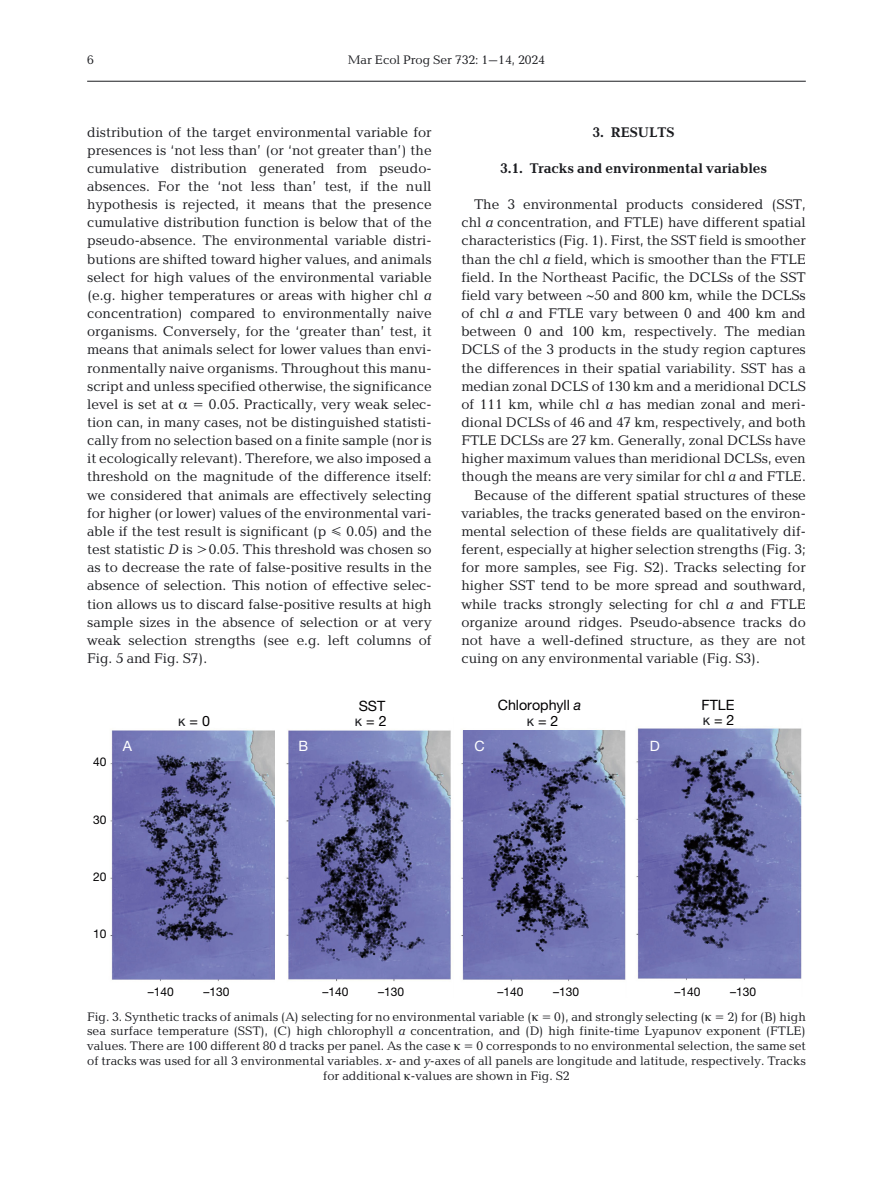
<style>
.page{position:relative;width:893px;height:1178px;background:#fff}
.page>*{position:absolute;margin:0;border:0;box-sizing:border-box;transform-origin:0 0}
.t1{font:14.4px/18.1px "Baltica";color:#1b1c20;text-align:justify}
.t2{font:700 14.4px "Baltica";color:#1b1c20}
.t3{font:14.25px/16.2px "Helvetica Neue";color:#020102;text-align:center}
.t4{font:14.25px "Helvetica Neue";color:#fff}
.t5{font:12.75px/14.7px "Baltica";color:#1b1c20;text-align:center}
.t6{font:12px "Helvetica Neue";color:#020102}
.s1{font-style:italic}
.s2{font-family:"Times"}
.s3{color:#1b1c20}
</style>
<div class="page">
<hr style="left:87px;top:81px;width:719px;height:1px;background:#1b1c20">
<img style="left:110px;top:730px;width:165px;height:252px">
<img style="left:114px;top:732px;width:156px;height:246px">
<img style="left:461px;top:730px;width:165px;height:252px">
<img style="left:636px;top:728px;width:166px;height:252px">
<img style="left:286px;top:730px;width:165px;height:252px">
<img style="left:464px;top:730px;width:156px;height:240px">
<img style="left:644px;top:737px;width:147px;height:227px">
<p class="t5" style="left:87px;top:54px;width:8px">6</p>
<p class="t5" style="left:348px;top:53px;width:199px">Mar Ecol Prog Ser 732: 1–14, 2024</p>
<p class="t1" style="left:87px;top:124px;width:346px">distribution of the target environmental variable for presences is ‘not less than’ (or ‘not greater than’) the cumulative distribution generated from pseudo&shy;absences. For the ‘not less than’ test, if the null hypothesis is rejected, it means that the presence cumulative distribution function is below that of the pseudo-absence. The environmental variable distri&shy;butions are shifted toward higher values, and animals select for high values of the environmental variable (e.g. higher temperatures or areas with higher chl <span class="s1">a </span>concentration) compared to environmentally naive organisms. Conversely, for the ‘greater than’ test, it means that animals select for lower values than envi&shy;ronmentally naive organisms. Throughout this manu&shy;script and unless specified otherwise, the significance level is set at</p>
<p class="t1" style="left:87px;top:397px;width:346px;text-indent:105px">= 0.05. Practically, very weak selec&shy;tion can, in many cases, not be distinguished statisti&shy;cally from no selection based on a finite sample (nor is it ecologically relevant). Therefore, we also imposed a threshold on the magnitude of the difference itself: we considered that animals are effectively selecting for higher (or lower) values of the environmental vari&shy;able if the test result is significant (p ≤ 0.05) and the test statistic <span class="s1">D</span> is &gt;0.05. This threshold was chosen so as to decrease the rate of false-positive results in the absence of selection. This notion of effective selec&shy;tion allows us to discard false-positive results at high sample sizes in the absence of selection or at very weak selection strengths (see e.g. left columns of Fig. 5 and Fig. S7).</p>
<p class="t2" style="left:593px;top:127px;width:83px">3. RESULTS</p>
<p class="t2" style="left:500px;top:163px;width:268px">3.1. Tracks and environmental variables</p>
<p class="t1" style="left:474px;top:197px;width:333px">The 3 environmental products considered (SST,</p>
<p class="t1" style="left:461px;top:215px;width:346px">chl <span class="s1">a</span> concentration, and FTLE) have different spatial</p>
<p class="t1" style="left:461px;top:233px;width:346px">characteristics (Fig. 1). First, the SST field is smoother</p>
<p class="t1" style="left:461px;top:251px;width:346px">than the chl <span class="s1">a</span> field, which is smoother than the FTLE</p>
<p class="t1" style="left:461px;top:269px;width:346px">field. In the Northeast Pacific, the DCLSs of the SST</p>
<p class="t1" style="left:461px;top:288px;width:346px">field vary between <span class="s2">~</span>50 and 800 km, while the DCLSs</p>
<p class="t1" style="left:461px;top:306px;width:346px">of chl <span class="s1">a</span> and FTLE vary between 0 and 400 km and</p>
<p class="t1" style="left:461px;top:324px;width:346px">between 0 and 100 km, respectively. The median</p>
<p class="t1" style="left:461px;top:342px;width:346px">DCLS of the 3 products in the study region captures</p>
<p class="t1" style="left:461px;top:360px;width:346px">the differences in their spatial variability. SST has a</p>
<p class="t1" style="left:461px;top:378px;width:346px">median zonal DCLS of 130 km and a meridional DCLS</p>
<p class="t1" style="left:461px;top:397px;width:346px">of 111 km, while chl <span class="s1">a</span> has median zonal and meri-</p>
<p class="t1" style="left:461px;top:415px;width:346px">dional DCLSs of 46 and 47 km, respectively, and both</p>
<p class="t1" style="left:461px;top:433px;width:346px">FTLE DCLSs are 27 km. Generally, zonal DCLSs have</p>
<p class="t1" style="left:461px;top:451px;width:346px">higher maximum values than meridional DCLSs, even</p>
<p class="t1" style="left:461px;top:469px;width:346px">though the means are very similar for chl <span class="s1">a</span> and FTLE.</p>
<p class="t1" style="left:474px;top:487px;width:333px">Because of the different spatial structures of these</p>
<p class="t1" style="left:461px;top:505px;width:346px">variables, the tracks generated based on the environ-</p>
<p class="t1" style="left:461px;top:524px;width:346px">mental selection of these fields are qualitatively dif-</p>
<p class="t1" style="left:461px;top:542px;width:346px">ferent, especially at higher selection strengths (Fig. 3;</p>
<p class="t1" style="left:461px;top:560px;width:346px">for more samples, see Fig. S2). Tracks selecting for</p>
<p class="t1" style="left:461px;top:578px;width:346px">higher SST tend to be more spread and southward,</p>
<p class="t1" style="left:461px;top:596px;width:346px">while tracks strongly selecting for chl <span class="s1">a</span> and FTLE</p>
<p class="t1" style="left:461px;top:614px;width:346px">organize around ridges. Pseudo-absence tracks do</p>
<p class="t1" style="left:461px;top:632px;width:346px">not have a well-defined structure, as they are not</p>
<p class="t1" style="left:461px;top:651px;width:300px">cuing on any environmental variable (Fig. S3).</p>
<p class="t6" style="left:93px;top:758px;width:15px">40</p>
<p class="t4" style="left:123px;top:741px;width:11px">A</p>
<p class="t6" style="left:93px;top:815px;width:15px">30</p>
<p class="t6" style="left:93px;top:872px;width:15px">20</p>
<p class="t6" style="left:93px;top:930px;width:15px">10</p>
<p class="t3" style="left:359px;top:700px;width:28px">SST</p>
<p class="t3" style="left:498px;top:698px;width:85px">Chlorophyll <span class="s1">a </span><span class="s3">κ</span> = 2</p>
<p class="t3" style="left:701px;top:698px;width:35px">FTLE</p>
<p class="t3" style="left:178px;top:715px;width:33px"><span class="s3">κ</span> = 0</p>
<p class="t3" style="left:703px;top:713px;width:33px"><span class="s3">κ</span> = 2</p>
<p class="t3" style="left:355px;top:715px;width:33px"><span class="s3">κ</span> = 2</p>
<p class="t4" style="left:298px;top:741px;width:11px">B</p>
<p class="t4" style="left:475px;top:741px;width:12px">C</p>
<p class="t4" style="left:650px;top:741px;width:12px">D</p>
<p class="t6" style="left:148px;top:987px;width:28px">–140</p>
<p class="t6" style="left:204px;top:987px;width:28px">–130</p>
<p class="t6" style="left:322px;top:987px;width:28px">–140</p>
<p class="t6" style="left:378px;top:987px;width:28px">–130</p>
<p class="t6" style="left:497px;top:987px;width:28px">–140</p>
<p class="t6" style="left:553px;top:987px;width:28px">–130</p>
<p class="t6" style="left:674px;top:987px;width:28px">–140</p>
<p class="t6" style="left:730px;top:987px;width:28px">–130</p>
<p class="t5" style="left:87px;top:1010px;width:720px">Fig. 3. Synthetic tracks of animals (A) selecting for no environmental variable ( = 0), and strongly selecting ( = 2) for (B) high sea surface temperature (SST), (C) high chlorophyll <span class="s1">a</span> concentration, and (D) high finite-time Lyapunov exponent (FTLE) values. There are 100 different 80 d tracks per panel. As the case = 0 corresponds to no environmental selection, the same set of tracks was used for all 3 environmental variables. <span class="s1">x</span>- and <span class="s1">y</span>-axes of all panels are longitude and latitude, respectively. Tracks for additional -values are shown in Fig. S2</p>
</div>
